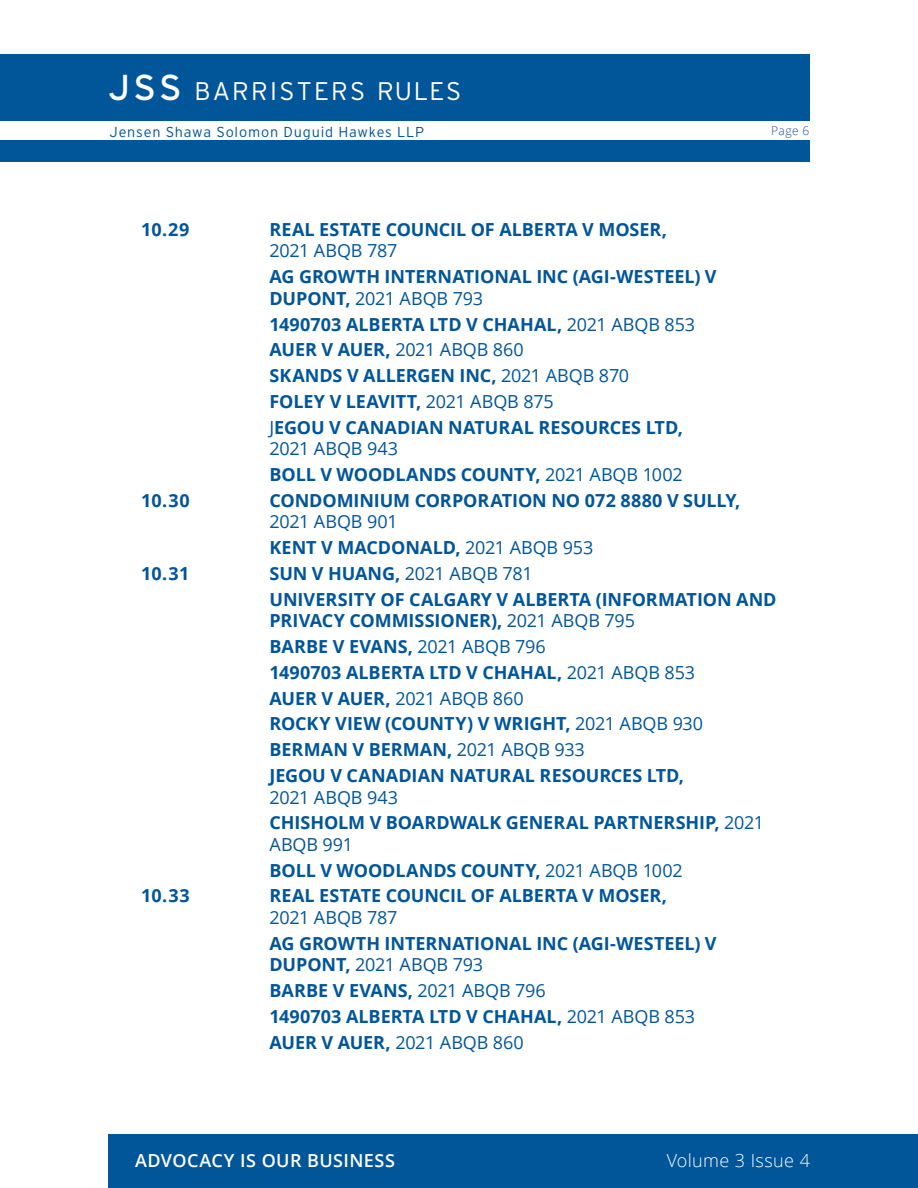
<style>
.page{position:relative;width:918px;height:1188px;background:#fff}
.page>*{position:absolute;margin:0;border:0;box-sizing:border-box;transform-origin:0 0}
.t1{font:36px "Interstate";color:#fff}
.t2{font:300 25.5px "Interstate";letter-spacing:.09em;color:#fff}
.TOC_Case{font:700 18px/21.6px "Open Sans";color:#015599}
.TOC_Case-2{font:18px "Open Sans";letter-spacing:-.005em;color:#015599}
.t3{font:600 18px "Open Sans";letter-spacing:.025em;color:#fff}
.t4{font:300 18px "Open Sans";letter-spacing:.02em;color:#fff}
.t5{font:300 14.4px "Interstate";letter-spacing:.055em;color:#015599}
.t6{font:300 12px "Open Sans";color:#194b9b}
.s1{font-weight:400}
.s2{font-weight:700}
</style>
<div class="page">
<div style="left:108px;top:1134px;width:810px;height:54px;background:#015599"></div>
<div style="left:0;top:54px;width:810px;height:108px;background:#015599"></div>
<div style="left:0;top:121px;width:918px;height:19px;background:#fff"></div>
<p class="t1" style="left:109px;top:67px;width:74px">JSS</p>
<p class="t2" style="left:195px;top:77px;width:268px">BARRISTERS RULES</p>
<p class="t5" style="left:110px;top:124px;width:316px">Jensen Shawa Solomon Duguid Hawkes LLP</p>
<p class="t6" style="left:771px;top:122px;width:39px">Page 6</p>
<p class="TOC_Case" style="left:141px;top:218px;width:50px">10.29</p>
<p class="TOC_Case" style="left:270px;top:218px;width:399px">REAL ESTATE COUNCIL OF ALBERTA V MOSER,<br><span class="s1">2021 ABQB 787</span></p>
<p class="TOC_Case" style="left:270px;top:265px;width:449px">AG GROWTH INTERNATIONAL INC (AGI-WESTEEL) V<br>DUPONT, <span class="s1">2021 ABQB 793</span></p>
<p class="TOC_Case" style="left:270px;top:313px;width:427px">1490703 ALBERTA LTD V CHAHAL, <span class="s1">2021 ABQB 853</span></p>
<p class="TOC_Case-2" style="left:270px;top:337px;width:256px"><span class="s2">AUER V AUER,</span> 2021 ABQB 860</p>
<p class="TOC_Case" style="left:270px;top:364px;width:361px">SKANDS V ALLERGEN INC, <span class="s1">2021 ABQB 870</span></p>
<p class="TOC_Case" style="left:270px;top:390px;width:286px">FOLEY V LEAVITT, <span class="s1">2021 ABQB 875</span></p>
<p class="TOC_Case" style="left:270px;top:416px;width:415px"><span class="s1">J</span>EGOU V CANADIAN NATURAL RESOURCES LTD,<br><span class="s1">2021 ABQB 943</span></p>
<p class="TOC_Case" style="left:270px;top:463px;width:415px">BOLL V WOODLANDS COUNTY, <span class="s1">2021 ABQB 1002</span></p>
<p class="TOC_Case" style="left:141px;top:489px;width:50px">10.30</p>
<p class="TOC_Case" style="left:270px;top:489px;width:472px">CONDOMINIUM CORPORATION NO 072 8880 V SULLY,<br><span class="s1">2021 ABQB 901</span></p>
<p class="TOC_Case" style="left:270px;top:536px;width:325px">KENT V MACDONALD, <span class="s1">2021 ABQB 953</span></p>
<p class="TOC_Case" style="left:141px;top:562px;width:50px">10.31</p>
<p class="TOC_Case-2" style="left:270px;top:561px;width:265px"><span class="s2">SUN V HUANG,</span> 2021 ABQB 781</p>
<p class="TOC_Case" style="left:270px;top:588px;width:509px">UNIVERSITY OF CALGARY V ALBERTA (INFORMATION AND<br>PRIVACY COMMISSIONER), <span class="s1">2021 ABQB 795</span></p>
<p class="TOC_Case" style="left:270px;top:635px;width:278px">BARBE V EVANS, <span class="s1">2021 ABQB 796</span></p>
<p class="TOC_Case" style="left:270px;top:661px;width:427px">1490703 ALBERTA LTD V CHAHAL, <span class="s1">2021 ABQB 853</span></p>
<p class="TOC_Case-2" style="left:270px;top:686px;width:256px"><span class="s2">AUER V AUER,</span> 2021 ABQB 860</p>
<p class="TOC_Case" style="left:270px;top:713px;width:435px">ROCKY VIEW (COUNTY) V WRIGHT, <span class="s1">2021 ABQB 930</span></p>
<p class="TOC_Case" style="left:270px;top:738px;width:317px">BERMAN V BERMAN, <span class="s1">2021 ABQB 933</span></p>
<p class="TOC_Case" style="left:270px;top:764px;width:416px">JEGOU V CANADIAN NATURAL RESOURCES LTD,<br><span class="s1">2021 ABQB 943</span></p>
<p class="TOC_Case" style="left:270px;top:811px;width:496px">CHISHOLM V BOARDWALK GENERAL PARTNERSHIP, <span class="s1">2021<br>ABQB 991</span></p>
<p class="TOC_Case" style="left:270px;top:859px;width:415px">BOLL V WOODLANDS COUNTY, <span class="s1">2021 ABQB 1002</span></p>
<p class="TOC_Case" style="left:141px;top:885px;width:50px">10.33</p>
<p class="TOC_Case" style="left:270px;top:885px;width:399px">REAL ESTATE COUNCIL OF ALBERTA V MOSER,<br><span class="s1">2021 ABQB 787</span></p>
<p class="TOC_Case" style="left:270px;top:932px;width:449px">AG GROWTH INTERNATIONAL INC (AGI-WESTEEL) V<br>DUPONT, <span class="s1">2021 ABQB 793</span></p>
<p class="TOC_Case" style="left:270px;top:979px;width:278px">BARBE V EVANS, <span class="s1">2021 ABQB 796</span></p>
<p class="TOC_Case" style="left:270px;top:1005px;width:427px">1490703 ALBERTA LTD V CHAHAL, <span class="s1">2021 ABQB 853</span></p>
<p class="TOC_Case-2" style="left:270px;top:1030px;width:256px"><span class="s2">AUER V AUER,</span> 2021 ABQB 860</p>
<p class="t3" style="left:135px;top:1148px;width:261px">ADVOCACY IS OUR BUSINESS</p>
<p class="t4" style="left:667px;top:1148px;width:145px">Volume 3 Issue 4</p>
</div>
